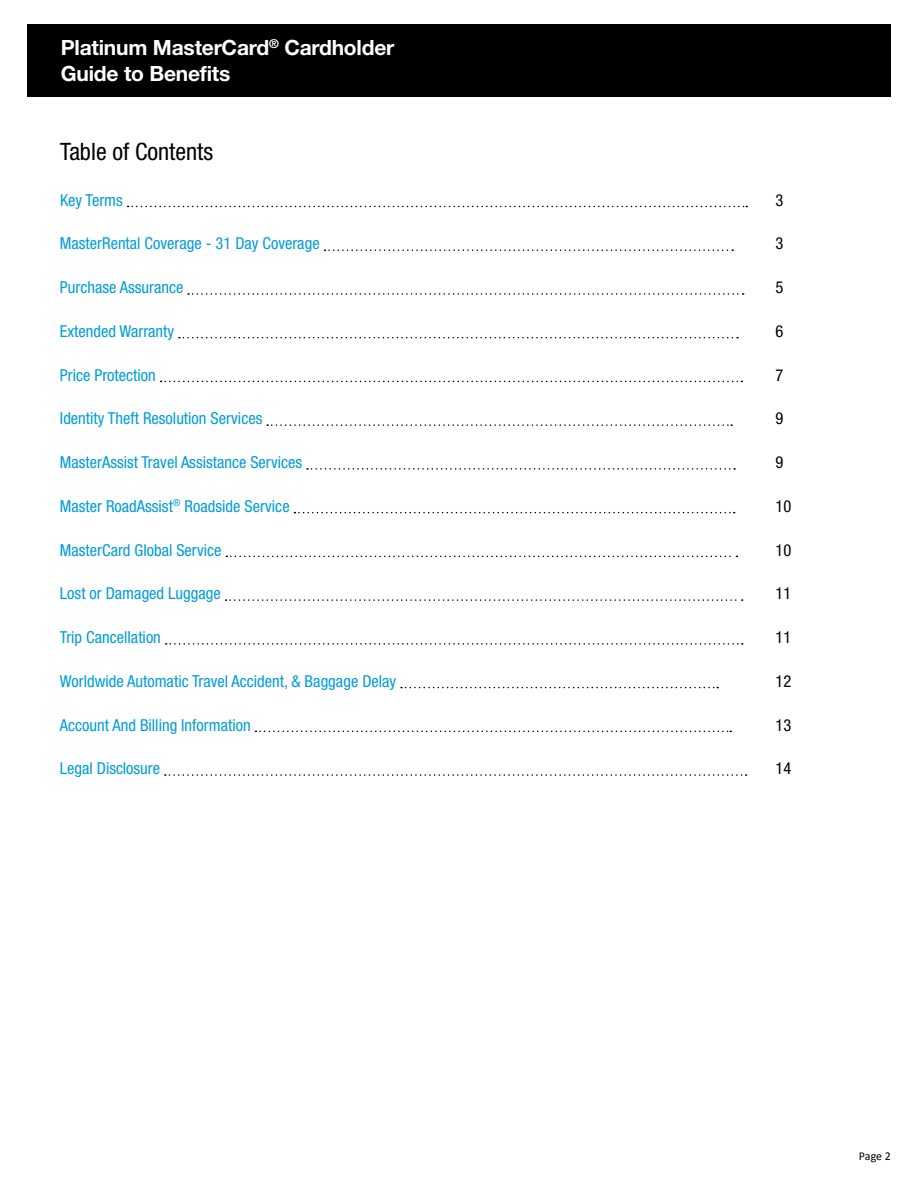
<style>
.page{position:relative;width:918px;height:1188px;background:#fff}
.page>*{position:absolute;margin:0;border:0;box-sizing:border-box;transform-origin:0 0}
.t1{font:condensed 24px "Helvetica Neue LT Std";color:#000}
.t2{font:700 21px/25.5px "Helvetica Neue LT Std";letter-spacing:-.01em;color:#fff}
.t3{font:condensed 16.5px "Helvetica Neue LT Std";color:#009ddc}
.t4{font:condensed 16.5px "Helvetica Neue LT Std";color:#000}
.t5{font:12px "Calibri";color:#000}
</style>
<div class="page">
<svg style="left:128px;top:206px;width:619px;height:1px"></svg>
<svg style="left:324px;top:249px;width:409px;height:2px"></svg>
<svg style="left:188px;top:293px;width:556px;height:2px"></svg>
<svg style="left:179px;top:337px;width:559px;height:1px"></svg>
<svg style="left:161px;top:381px;width:581px;height:1px"></svg>
<svg style="left:267px;top:424px;width:465px;height:2px"></svg>
<svg style="left:307px;top:468px;width:428px;height:2px"></svg>
<svg style="left:294px;top:512px;width:441px;height:1px"></svg>
<svg style="left:226px;top:556px;width:511px;height:1px"></svg>
<svg style="left:226px;top:599px;width:517px;height:2px"></svg>
<svg style="left:166px;top:643px;width:577px;height:2px"></svg>
<svg style="left:401px;top:687px;width:317px;height:1px"></svg>
<svg style="left:255px;top:731px;width:476px;height:1px"></svg>
<svg style="left:165px;top:774px;width:582px;height:2px"></svg>
<div style="left:27px;top:24px;width:864px;height:73px;background:#000"></div>
<p class="t2" style="left:61px;top:35px;width:335px">Platinum MasterCard<sup>®</sup> Cardholder<br>Guide to Benefits</p>
<h1 class="t1" style="left:60px;top:138px;width:155px">Table of Contents</h1>
<p class="t3" style="left:60px;top:190px;width:64px">Key Terms</p>
<p class="t4" style="left:776px;top:190px;width:9px">3</p>
<p class="t3" style="left:60px;top:234px;width:261px">MasterRental Coverage - 31 Day Coverage</p>
<p class="t4" style="left:776px;top:234px;width:9px">3</p>
<p class="t3" style="left:60px;top:278px;width:125px">Purchase Assurance</p>
<p class="t4" style="left:776px;top:278px;width:9px">5</p>
<p class="t3" style="left:60px;top:322px;width:116px">Extended Warranty</p>
<p class="t4" style="left:776px;top:322px;width:9px">6</p>
<p class="t3" style="left:60px;top:365px;width:97px">Price Protection</p>
<p class="t4" style="left:776px;top:365px;width:9px">7</p>
<p class="t3" style="left:60px;top:409px;width:204px">Identity Theft Resolution Services</p>
<p class="t4" style="left:776px;top:409px;width:9px">9</p>
<p class="t3" style="left:60px;top:453px;width:244px">MasterAssist Travel Assistance Services</p>
<p class="t4" style="left:776px;top:453px;width:9px">9</p>
<p class="t3" style="left:60px;top:497px;width:231px">Master RoadAssist<sup>®</sup> Roadside Service</p>
<p class="t4" style="left:776px;top:497px;width:17px">10</p>
<p class="t3" style="left:60px;top:540px;width:163px">MasterCard Global Service</p>
<p class="t4" style="left:776px;top:540px;width:17px">10</p>
<p class="t3" style="left:60px;top:584px;width:162px">Lost or Damaged Luggage</p>
<p class="t4" style="left:776px;top:584px;width:17px">11</p>
<p class="t3" style="left:60px;top:628px;width:102px">Trip Cancellation</p>
<p class="t4" style="left:776px;top:628px;width:17px">11</p>
<p class="t3" style="left:60px;top:671px;width:338px">Worldwide Automatic Travel Accident, &amp; Baggage Delay</p>
<p class="t4" style="left:776px;top:671px;width:17px">12</p>
<p class="t3" style="left:60px;top:715px;width:192px">Account And Billing Information</p>
<p class="t4" style="left:776px;top:715px;width:17px">13</p>
<p class="t3" style="left:60px;top:759px;width:102px">Legal Disclosure</p>
<p class="t4" style="left:776px;top:759px;width:17px">14</p>
<p class="t5" style="left:859px;top:1148px;width:34px">Page 2</p>
</div>
